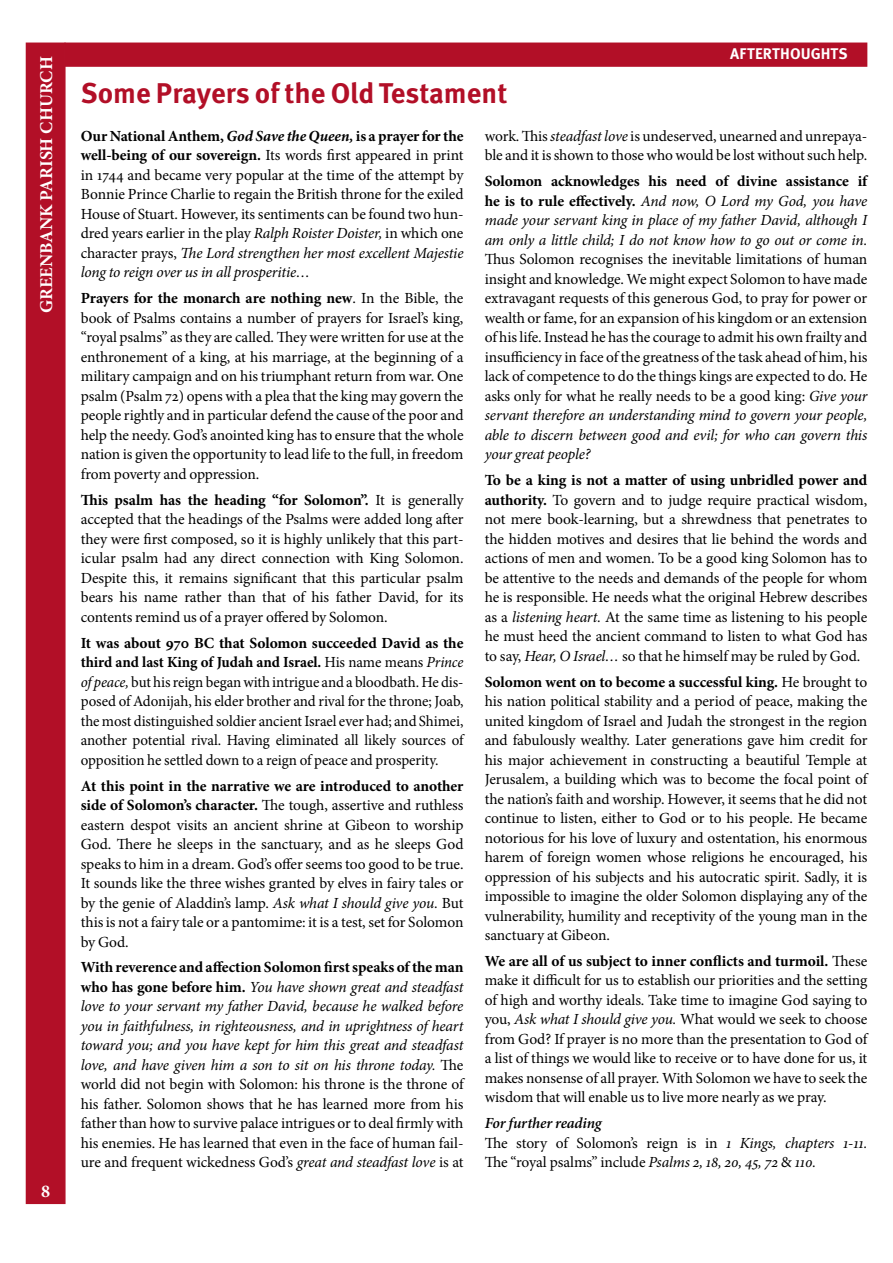
<style>
.page{position:relative;width:893px;height:1263px;background:#fff}
.page>*{position:absolute;margin:0;border:0;box-sizing:border-box;transform-origin:0 0}
.t1{font:700 28.5px "Meta Pro";color:#b20f27}
.t2{font:700 18px "Minion Pro";color:#fff}
.t3{font:15.45px/19.5px "Minion Pro";letter-spacing:-.01em;color:#000;text-align:justify}
.t4{font:italic 15.45px/19.5px "Minion Pro";letter-spacing:-.015em;color:#000;text-align:justify}
.t5{font:700 15.45px "Meta Pro";letter-spacing:.005em;color:#fff}
.s1{font-weight:700}
.s2{font-weight:700;font-style:italic}
.s3{font-style:italic}
.s4{font-weight:700;font-style:normal}
.s5{font-style:normal}
.s6{font-weight:600;font-style:italic}
</style>
<div class="page">
<div style="left:64px;top:43px;width:803px;height:24px;background:#b20f27;border:2px solid #b20f27"></div>
<div style="left:26px;top:43px;width:40px;height:1161px;background:#b20f27;border:2px solid #b20f27"></div>
<p class="t2" style="left:34px;top:313px;width:258px;rotate:-90deg">GREENBANK PARISH CHURCH</p>
<p class="t2" style="left:41px;top:1178px;width:10px">8</p>
<p class="t5" style="left:730px;top:44px;width:119px">AFTERTHOUGHTS</p>
<h1 class="t1" style="left:81px;top:75px;width:428px">Some Prayers of the Old Testament</h1>
<p class="t3" style="left:81px;top:126px;width:384px"><span class="s1">Our National Anthem,</span> <span class="s2">God Save the Queen,</span> <span class="s1">is a prayer for the well-being of our sovereign.</span> Its words first appeared in print in 1744 and became very popular at the time of the attempt by Bonnie Prince Charlie to regain the British throne for the exiled House of Stuart. However, its sentiments can be found two hun&shy;dred years earlier in the play <span class="s3">Ralph Roister Doister,</span> in which one character prays, <span class="s3">The Lord strengthen her most excellent Majestie long to reign over us in all prosperitie…</span></p>
<p class="t3" style="left:81px;top:289px;width:384px"><span class="s1">Prayers for the monarch are nothing new</span>. In the Bible, the book of Psalms contains a number of prayers for Israel’s king, “royal psalms” as they are called. They were written for use at the enthronement of a king, at his marriage, at the beginning of a military campaign and on his triumphant return from war. One psalm (Psalm 72) opens with a plea that the king may govern the people rightly and in particular defend the cause of the poor and help the needy. God’s anointed king has to ensure that the whole nation is given the opportunity to lead life to the full, in freedom from poverty and oppression.</p>
<p class="t3" style="left:81px;top:490px;width:384px"><span class="s1">This psalm has the heading “for Solomon”.</span> It is generally accepted that the headings of the Psalms were added long after they were first composed, so it is highly unlikely that this part&shy;icular psalm had any direct connection with King Solomon.<br>Despite this, it remains significant that this particular psalm bears his name rather than that of his father David, for its contents remind us of a prayer offered by Solomon.</p>
<p class="t3" style="left:81px;top:633px;width:384px"><span class="s1">It was about 970 BC that Solomon succeeded David as the third and last King of Judah and Israel.</span> His name means <span class="s3">Prince of peace,</span> but his reign began with intrigue and a bloodbath. He dis&shy;posed of Adonijah, his elder brother and rival for the throne; Joab, the most distinguished soldier ancient Israel ever had; and Shimei, another potential rival. Having eliminated all likely sources of opposition he settled down to a reign of peace and prosperity.</p>
<p class="t3" style="left:81px;top:776px;width:384px"><span class="s1">At this point in the narrative we are introduced to another side of Solomon’s character.</span> The tough, assertive and ruthless eastern despot visits an ancient shrine at Gibeon to worship God. There he sleeps in the sanctuary, and as he sleeps God speaks to him in a dream. God’s offer seems too good to be true.<br>It sounds like the three wishes granted by elves in fairy tales or by the genie of Aladdin’s lamp. <span class="s3">Ask what I should give you.</span> But this is not a fairy tale or a pantomime: it is a test, set for Solomon by God.</p>
<p class="t4" style="left:81px;top:958px;width:384px"><span class="s4">With reverence and affection Solomon first speaks of the man who has gone before him.</span> You have shown great and steadfast love to your servant my father David, because he walked before you in faithfulness, in righteousness, and in uprightness of heart toward you; and you have kept for him this great and steadfast love, and have given him a son to sit on his throne today. <span class="s5">The world did not begin with Solomon: his throne is the throne of his father. Solomon shows that he has learned more from his father than how to survive palace intrigues or to deal firmly with his enemies. He has learned that even in the face of human fail&shy;ure and frequent wickedness God’s</span> great and steadfast love <span class="s5">is at</span></p>
<p class="t3" style="left:485px;top:126px;width:384px">work. This <span class="s3">steadfast love</span> is undeserved, unearned and unrepaya&shy;ble and it is shown to those who would be lost without such help.</p>
<p class="t4" style="left:485px;top:172px;width:384px"><span class="s4">Solomon acknowledges his need of divine assistance if he is to rule effectively.</span> And now, O Lord my God, you have made your servant king in place of my father David, although I am only a little child; I do not know how to go out or come in.</p>
<p class="t3" style="left:485px;top:250px;width:384px">Thus Solomon recognises the inevitable limitations of human insight and knowledge. We might expect Solomon to have made extravagant requests of this generous God, to pray for power or wealth or fame, for an expansion of his kingdom or an extension of his life. Instead he has the courage to admit his own frailty and insufficiency in face of the greatness of the task ahead of him, his lack of competence to do the things kings are expected to do. He asks only for what he really needs to be a good king: <span class="s3">Give your servant therefore an understanding mind to govern your people, able to discern between good and evil; for who can govern this your great people?</span></p>
<p class="t3" style="left:485px;top:470px;width:384px"><span class="s1">To be a king is not a matter of using unbridled power and authority.</span> To govern and to judge require practical wisdom, not mere book-learning, but a shrewdness that penetrates to the hidden motives and desires that lie behind the words and actions of men and women. To be a good king Solomon has to be attentive to the needs and demands of the people for whom he is responsible. He needs what the original Hebrew describes as a <span class="s3">listening heart.</span> At the same time as listening to his people he must heed the ancient command to listen to what God has to say, <span class="s3">Hear, O Israel…</span> so that he himself may be ruled by God.</p>
<p class="t3" style="left:485px;top:672px;width:384px"><span class="s1">Solomon went on to become a successful king.</span> He brought to his nation political stability and a period of peace, making the united kingdom of Israel and Judah the strongest in the region and fabulously wealthy. Later generations gave him credit for his major achievement in constructing a beautiful Temple at Jerusalem, a building which was to become the focal point of the nation’s faith and worship. However, it seems that he did not continue to listen, either to God or to his people. He became notorious for his love of luxury and ostentation, his enormous harem of foreign women whose religions he encouraged, his oppression of his subjects and his autocratic spirit. Sadly, it is impossible to imagine the older Solomon displaying any of the vulnerability, humility and receptivity of the young man in the sanctuary at Gibeon.</p>
<p class="t3" style="left:485px;top:951px;width:384px"><span class="s1">We are all of us subject to inner conflicts and turmoil.</span> These make it difficult for us to establish our priorities and the setting of high and worthy ideals. Take time to imagine God saying to you, <span class="s3">Ask what I should give you.</span> What would we seek to choose from God? If prayer is no more than the presentation to God of a list of things we would like to receive or to have done for us, it makes nonsense of all prayer. With Solomon we have to seek the wisdom that will enable us to live more nearly as we pray.</p>
<p class="t3" style="left:485px;top:1114px;width:384px;text-align:left"><span class="s6">For further reading<br></span>The story of Solomon’s reign is in <span class="s3">1 Kings, chapters 1-11.<br></span>The “royal psalms” include <span class="s3">Psalms 2, 18, 20, 45, 72</span> &amp; <span class="s3">110.</span></p>
</div>
